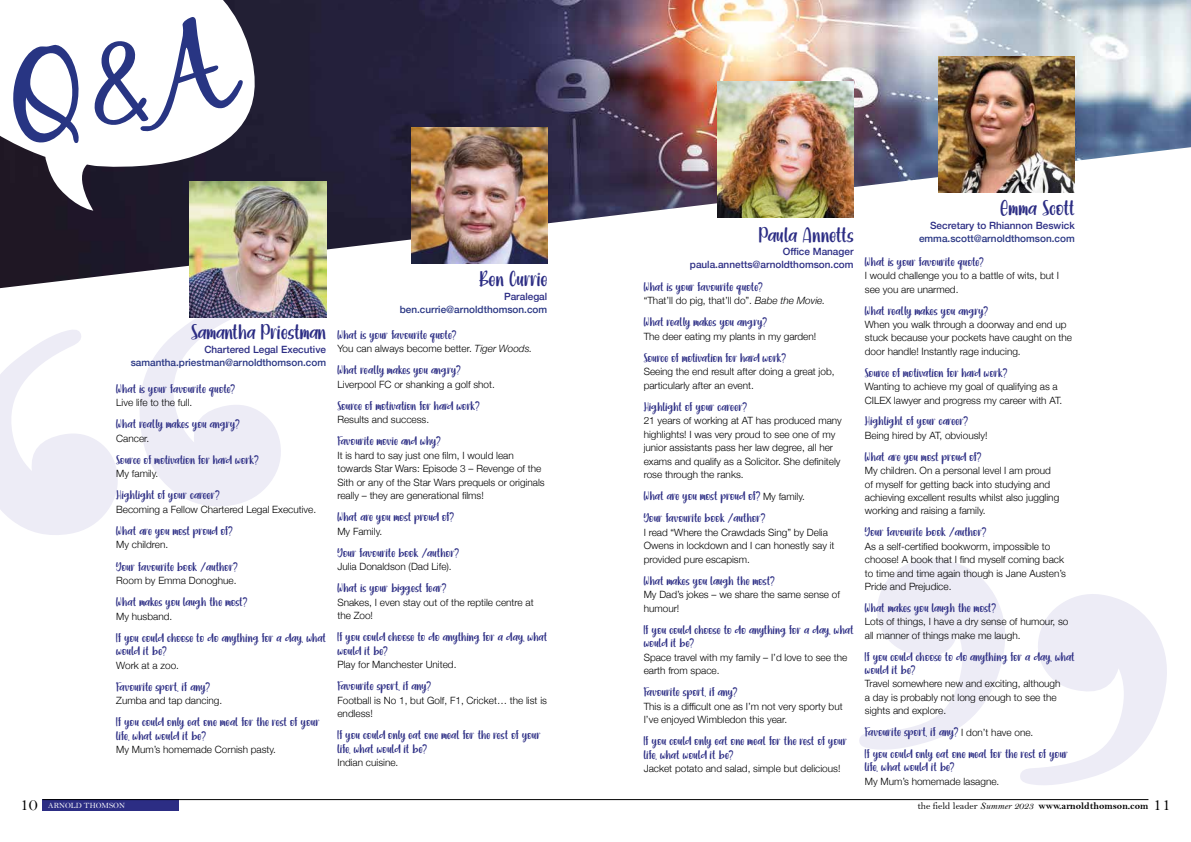
<style>
.page{position:relative;width:1191px;height:842px;background:#fff}
.page>*{position:absolute;margin:0;border:0;box-sizing:border-box;transform-origin:0 0}
.t1{font:22px "Bright Dream";color:#2c2d84}
.t2{font:18px "Bell";color:#000}
.t3{font:13px/13.5px "Bright Dream";letter-spacing:.02em;color:#2c2d84}
.t4{font:13px "Bright Dream";color:#2c2d84}
.t5{font:300 10px/13.5px "Helvetica Neue";color:#000}
.t6{font:500 10px/13px "Helvetica Neue";color:#2c2d84;text-align:right}
.t7{font:500 10px "Helvetica Neue";color:#283583}
.t8{font:10px "Bell MT Bold";color:#000}
.t9{font:8px "Bell";color:#fff}
.s1{font-style:italic}
.s2{font-family:"Helvetica Neue";font-weight:300;font-size:10px;color:#000}
.s3{font-family:"Bell"}
.s4{font-family:"Bell MT Italic"}
.s5{font-family:"Bell";font-size:18px}
</style>
<div class="page">
<svg style="left:859px;top:558px;width:308px;height:227px"></svg>
<svg style="left:0;top:300px;width:283px;height:235px"></svg>
<img style="left:0;top:0;width:1191px;height:288px">
<svg style="left:0;top:0;width:277px;height:211px;fill:#211c31"></svg>
<img style="left:411px;top:128px;width:136px;height:136px">
<img style="left:717px;top:82px;width:136px;height:136px">
<img style="left:190px;top:181px;width:136px;height:136px">
<img style="left:938px;top:57px;width:136px;height:136px">
<div style="left:43px;top:799px;width:136px;height:12px;background:#2c2d84"></div>
<hr style="left:43px;top:799px;width:1105px;height:1px;background:#000">
<svg style="left:4px;top:10px;width:244px;height:143px"></svg>
<h1 class="t1" style="left:191px;top:318px;width:136px">Samantha Priestman</h1>
<p class="t6" style="left:204px;top:342px;width:123px">Chartered Legal Executive</p>
<p class="t7" style="left:131px;top:354px;width:197px">samantha.priestman@arnoldthomson.com</p>
<h3 class="t3" style="left:116px;top:382px;width:120px">What is your favourite quote?</h3>
<p class="t5" style="left:116px;top:395px;width:78px">Live life to the full.</p>
<h3 class="t3" style="left:116px;top:417px;width:125px">What really makes you angry?</h3>
<p class="t5" style="left:116px;top:431px;width:34px">Cancer.</p>
<h3 class="t4" style="left:116px;top:452px;width:144px">Source of motivation for hard work?</h3>
<p class="t5" style="left:116px;top:466px;width:43px">My family.</p>
<h3 class="t3" style="left:116px;top:488px;width:105px">Highlight of your career?</h3>
<p class="t5" style="left:116px;top:502px;width:201px">Becoming a Fellow Chartered Legal Executive.</p>
<h3 class="t4" style="left:116px;top:523px;width:118px">What are you most proud of?</h3>
<p class="t5" style="left:116px;top:537px;width:53px">My children.</p>
<h3 class="t3" style="left:116px;top:559px;width:123px">Your favourite book /author?</h3>
<p class="t5" style="left:116px;top:573px;width:122px">Room by Emma Donoghue.</p>
<h3 class="t3" style="left:116px;top:595px;width:132px">What makes you laugh the most?</h3>
<p class="t5" style="left:116px;top:608px;width:57px">My husband.</p>
<h3 class="t3" style="left:116px;top:630px;width:211px">If you could choose to do anything for a day, what would it be?</h3>
<p class="t5" style="left:116px;top:657px;width:64px">Work at a zoo.</p>
<h3 class="t3" style="left:116px;top:679px;width:95px">Favourite sport, if any?</h3>
<p class="t5" style="left:116px;top:693px;width:107px">Zumba and tap dancing.</p>
<h3 class="t3" style="left:116px;top:715px;width:205px">If you could only eat one meal for the rest of your life, what would it be?</h3>
<p class="t5" style="left:116px;top:742px;width:161px">My Mum’s homemade Cornish pasty.</p>
<h1 class="t1" style="left:479px;top:265px;width:70px">Ben Currie</h1>
<p class="t6" style="left:504px;top:289px;width:45px">Paralegal</p>
<p class="t7" style="left:400px;top:301px;width:149px">ben.currie@arnoldthomson.com</p>
<h3 class="t3" style="left:337px;top:328px;width:120px">What is your favourite quote?</h3>
<p class="t5" style="left:337px;top:341px;width:196px">You can always become better. <span class="s1">Tiger Woods.</span></p>
<h3 class="t3" style="left:337px;top:363px;width:125px">What really makes you angry?</h3>
<p class="t5" style="left:337px;top:377px;width:159px">Liverpool FC or shanking a golf shot.</p>
<h3 class="t4" style="left:337px;top:397px;width:144px">Source of motivation for hard work?</h3>
<p class="t5" style="left:337px;top:412px;width:93px">Results and success.</p>
<h3 class="t3" style="left:337px;top:434px;width:105px">Favourite movie and why?</h3>
<p class="t5" style="left:337px;top:448px;width:209px">It is hard to say just one film, I would lean towards Star Wars: Episode 3 – Revenge of the Sith or any of the Star Wars prequels or originals really – they are generational films!</p>
<h3 class="t4" style="left:337px;top:509px;width:118px">What are you most proud of?</h3>
<p class="t5" style="left:337px;top:524px;width:46px">My Family.</p>
<h3 class="t3" style="left:337px;top:546px;width:123px">Your favourite book /author?</h3>
<p class="t5" style="left:337px;top:559px;width:116px">Julia Donaldson (Dad Life).</p>
<h3 class="t3" style="left:337px;top:581px;width:110px">What is your biggest fear?</h3>
<p class="t5" style="left:337px;top:595px;width:198px">Snakes, I even stay out of the reptile centre at the Zoo!</p>
<h3 class="t3" style="left:337px;top:630px;width:211px">If you could choose to do anything for a day, what would it be?</h3>
<p class="t5" style="left:337px;top:657px;width:120px">Play for Manchester United.</p>
<h3 class="t3" style="left:337px;top:679px;width:95px">Favourite sport, if any?</h3>
<p class="t5" style="left:337px;top:693px;width:211px">Football is No 1, but Golf, F1, Cricket… the list is endless!</p>
<h3 class="t3" style="left:337px;top:728px;width:205px">If you could only eat one meal for the rest of your life, what would it be?</h3>
<p class="t5" style="left:337px;top:755px;width:62px">Indian cuisine.</p>
<h1 class="t1" style="left:759px;top:221px;width:96px">Paula Annetts</h1>
<p class="t6" style="left:690px;top:244px;width:165px">Office Manager paula.annetts@arnoldthomson.com</p>
<h3 class="t3" style="left:643px;top:280px;width:120px">What is your favourite quote?</h3>
<p class="t5" style="left:643px;top:293px;width:183px">“That’ll do pig, that’ll do”. <span class="s1">Babe the Movie.</span></p>
<h3 class="t3" style="left:643px;top:315px;width:125px">What really makes you angry?</h3>
<p class="t5" style="left:643px;top:329px;width:174px">The deer eating my plants in my garden!</p>
<h3 class="t4" style="left:643px;top:349px;width:144px">Source of motivation for hard work?</h3>
<p class="t5" style="left:643px;top:364px;width:192px">Seeing the end result after doing a great job, particularly after an event.</p>
<h3 class="t3" style="left:643px;top:400px;width:105px">Highlight of your career?</h3>
<p class="t5" style="left:643px;top:413px;width:200px">21 years of working at AT has produced many highlights! I was very proud to see one of my junior assistants pass her law degree, all her exams and qualify as a Solicitor. She definitely rose through the ranks.</p>
<h3 class="t3" style="left:643px;top:485px;width:163px;line-height:22px">What are you most proud of? <span class="s2">My family.<br></span>Your favourite book /author?</h3>
<p class="t5" style="left:643px;top:525px;width:192px">I read “Where the Crawdads Sing” by Delia<br>Owens in lockdown and I can honestly say it provided pure escapism.</p>
<h3 class="t3" style="left:643px;top:574px;width:132px">What makes you laugh the most?</h3>
<p class="t5" style="left:643px;top:587px;width:198px">My Dad’s jokes – we share the same sense of humour!</p>
<h3 class="t3" style="left:643px;top:623px;width:211px">If you could choose to do anything for a day, what would it be?</h3>
<p class="t5" style="left:643px;top:650px;width:205px">Space travel with my family – I’d love to see the earth from space.</p>
<h3 class="t3" style="left:643px;top:685px;width:95px">Favourite sport, if any?</h3>
<p class="t5" style="left:643px;top:699px;width:200px">This is a difficult one as I’m not very sporty but<br>I’ve enjoyed Wimbledon this year.</p>
<h3 class="t3" style="left:643px;top:734px;width:205px">If you could only eat one meal for the rest of your life, what would it be?</h3>
<p class="t5" style="left:643px;top:761px;width:198px">Jacket potato and salad, simple but delicious!</p>
<h1 class="t1" style="left:1000px;top:194px;width:76px">Emma Scott</h1>
<p class="t6" style="left:930px;top:218px;width:146px">Secretary to Rhiannon Beswick</p>
<p class="t7" style="left:919px;top:230px;width:157px">emma.scott@arnoldthomson.com</p>
<h3 class="t3" style="left:865px;top:255px;width:120px">What is your favourite quote?</h3>
<p class="t5" style="left:865px;top:268px;width:196px">I would challenge you to a battle of wits, but I see you are unarmed.</p>
<h3 class="t3" style="left:865px;top:304px;width:125px">What really makes you angry?</h3>
<p class="t5" style="left:865px;top:317px;width:209px">When you walk through a doorway and end up stuck because your pockets have caught on the door handle! Instantly rage inducing.</p>
<h3 class="t4" style="left:865px;top:365px;width:144px">Source of motivation for hard work?</h3>
<p class="t5" style="left:865px;top:379px;width:199px">Wanting to achieve my goal of qualifying as a<br>CILEX lawyer and progress my career with AT.</p>
<h3 class="t3" style="left:865px;top:414px;width:105px">Highlight of your career?</h3>
<p class="t5" style="left:865px;top:428px;width:124px">Being hired by AT, obviously!</p>
<h3 class="t4" style="left:865px;top:449px;width:118px">What are you most proud of?</h3>
<p class="t5" style="left:865px;top:463px;width:196px">My children. On a personal level I am proud of myself for getting back into studying and achieving excellent results whilst also juggling working and raising a family.</p>
<h3 class="t3" style="left:865px;top:525px;width:123px">Your favourite book /author?</h3>
<p class="t5" style="left:865px;top:539px;width:202px">As a self-certified bookworm, impossible to choose! A book that I find myself coming back to time and time again though is Jane Austen’s Pride and Prejudice.</p>
<h3 class="t3" style="left:865px;top:601px;width:132px">What makes you laugh the most?</h3>
<p class="t5" style="left:865px;top:614px;width:205px">Lots of things, I have a dry sense of humour, so all manner of things make me laugh.</p>
<h3 class="t3" style="left:865px;top:650px;width:211px">If you could choose to do anything for a day, what would it be?</h3>
<p class="t5" style="left:865px;top:676px;width:197px">Travel somewhere new and exciting, although a day is probably not long enough to see the sights and explore.</p>
<h3 class="t3" style="left:865px;top:721px;width:205px;line-height:21.9px">Favourite sport, if any? <span class="s2">I don’t have one.<br></span>If you could only eat one meal for the rest of your</h3>
<h3 class="t3" style="left:865px;top:760px;width:91px">life, what would it be?</h3>
<p class="t5" style="left:865px;top:774px;width:136px">My Mum’s homemade lasagne.</p>
<h2 class="t2" style="left:20px;top:794px;width:19px">10</h2>
<p class="t9" style="left:48px;top:800px;width:78px">ARNOLD THOMSON</p>
<p class="t8" style="left:917px;top:800px;width:255px"><span class="s3">the field leader</span> <span class="s4">Summer 2023</span> www.arnoldthomson.com <span class="s5">11</span></p>
</div>
